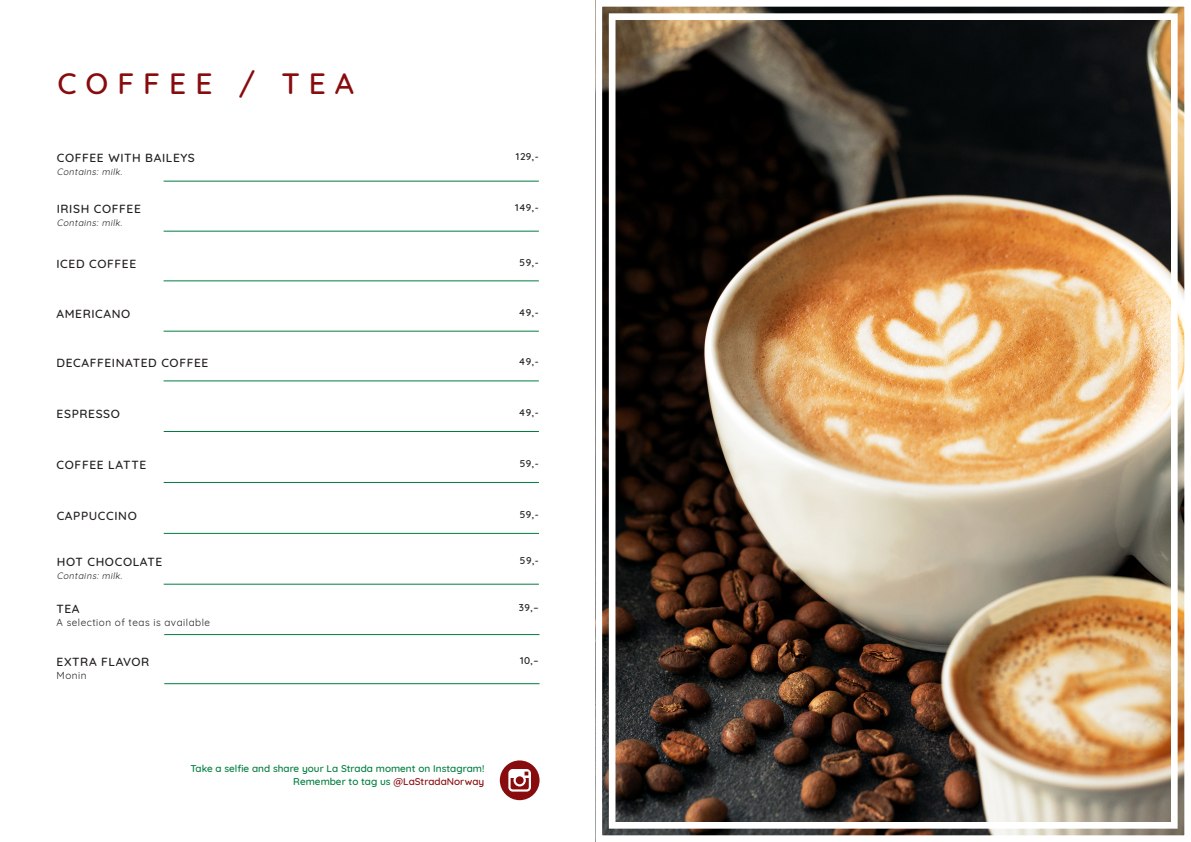
<style>
.page{position:relative;width:1191px;height:842px;background:#fff}
.page>*{position:absolute;margin:0;border:0;box-sizing:border-box;transform-origin:0 0}
.t1{font:500 30px "Quicksand";letter-spacing:.3em;color:#880b0e}
.t2{font:500 12px "Quicksand";letter-spacing:.05em;color:#231f20}
.t3{font:500 10px "Quicksand";color:#007e3d}
.t4{font:500 10px "Quicksand";letter-spacing:.05em;color:#231f20}
.t5{font:10px "Quicksand";letter-spacing:.05em;color:#231f20}
.t6{font:italic 9px "Quicksand";color:#231f20}
.s1{color:#880b0e}
</style>
<div class="page">
<hr style="left:164px;top:281px;width:375px;height:1px;background:#007e3d">
<hr style="left:164px;top:331px;width:375px;height:1px;background:#007e3d">
<hr style="left:164px;top:381px;width:375px;height:1px;background:#007e3d">
<hr style="left:164px;top:431px;width:375px;height:1px;background:#007e3d">
<hr style="left:164px;top:482px;width:375px;height:1px;background:#007e3d">
<hr style="left:164px;top:533px;width:375px;height:1px;background:#007e3d">
<hr style="left:164px;top:181px;width:375px;height:1px;background:#007e3d">
<hr style="left:164px;top:584px;width:375px;height:1px;background:#007e3d">
<hr style="left:164px;top:231px;width:375px;height:1px;background:#007e3d">
<hr style="left:164px;top:634px;width:375px;height:1px;background:#007e3d">
<hr style="left:164px;top:683px;width:375px;height:1px;background:#007e3d">
<img style="left:595px;top:0;width:590px;height:842px">
<div style="left:609px;top:13px;width:568px;height:816px;border:7px solid #fff"></div>
<svg style="left:500px;top:760px;width:39px;height:40px"></svg>
<p class="t1" style="left:57px;top:59px;width:298px">COFFEE / TEA</p>
<p class="t2" style="left:57px;top:148px;width:139px">COFFEE WITH BAILEYS</p>
<p class="t6" style="left:57px;top:165px;width:69px">Contains: milk.</p>
<p class="t2" style="left:57px;top:199px;width:86px">IRISH COFFEE</p>
<p class="t6" style="left:57px;top:216px;width:69px">Contains: milk.</p>
<p class="t4" style="left:516px;top:149px;width:24px">129,-</p>
<p class="t4" style="left:515px;top:199px;width:25px">149,-</p>
<p class="t2" style="left:57px;top:254px;width:81px">ICED COFFEE</p>
<p class="t4" style="left:519px;top:254px;width:21px">59,-</p>
<p class="t2" style="left:57px;top:304px;width:75px">AMERICANO</p>
<p class="t4" style="left:519px;top:304px;width:21px">49,-</p>
<p class="t2" style="left:57px;top:353px;width:153px">DECAFFEINATED COFFEE</p>
<p class="t4" style="left:519px;top:353px;width:21px">49,-</p>
<p class="t2" style="left:57px;top:404px;width:65px">ESPRESSO</p>
<p class="t4" style="left:519px;top:404px;width:21px">49,-</p>
<p class="t2" style="left:57px;top:455px;width:91px">COFFEE LATTE</p>
<p class="t4" style="left:520px;top:455px;width:21px">59,-</p>
<p class="t2" style="left:57px;top:506px;width:82px">CAPPUCCINO</p>
<p class="t4" style="left:520px;top:506px;width:21px">59,-</p>
<p class="t2" style="left:57px;top:552px;width:107px">HOT CHOCOLATE</p>
<p class="t6" style="left:57px;top:569px;width:69px">Contains: milk.</p>
<p class="t4" style="left:520px;top:552px;width:21px">59,-</p>
<p class="t2" style="left:57px;top:599px;width:25px">TEA</p>
<p class="t5" style="left:57px;top:614px;width:155px">A selection of teas is available</p>
<p class="t4" style="left:519px;top:599px;width:21px">39,–</p>
<p class="t2" style="left:57px;top:652px;width:94px">EXTRA FLAVOR</p>
<p class="t5" style="left:57px;top:668px;width:31px">Monin</p>
<p class="t4" style="left:520px;top:652px;width:20px">10,–</p>
<p class="t3" style="left:190px;top:760px;width:295px">Take a selfie and share your La Strada moment on Instagram!</p>
<p class="t3" style="left:293px;top:773px;width:192px">Remember to tag us <span class="s1">@LaStradaNorway</span></p>
</div>
